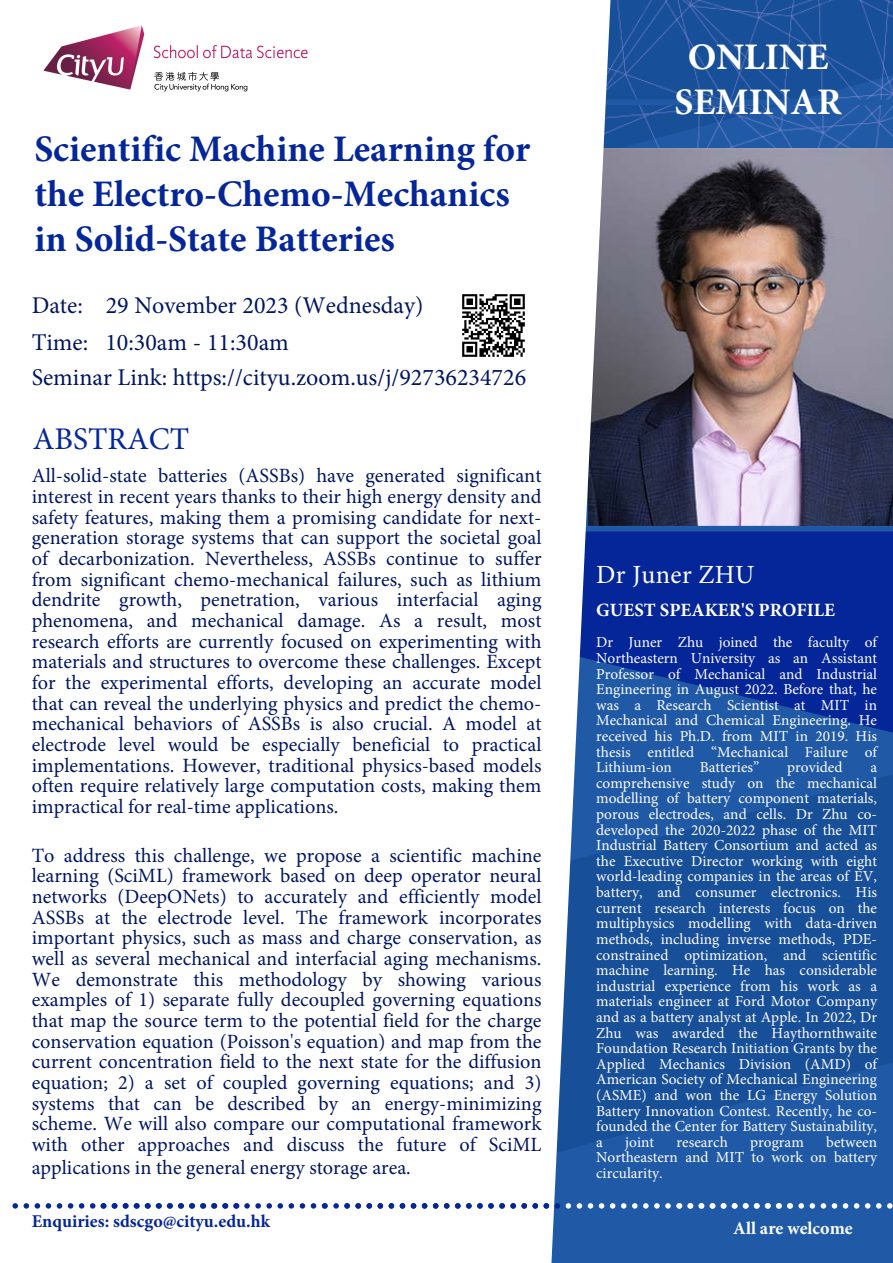
<style>
.page{position:relative;width:893px;height:1263px;background:#042698}
.page>*{position:absolute;margin:0;border:0;box-sizing:border-box;transform-origin:0 0}
.t1{font:700 37.5px/45px "Minion Pro";color:#042698}
.t2{font:700 37.5px/45px "Minion Pro";color:#fff;text-align:center}
.t3{font:31.5px "Minion Pro";color:#042698}
.t4{font:26.25px "Minion Pro";letter-spacing:.015em;color:#fff}
.t5{font:24px/36px "Minion Pro";color:#001660}
.t6{font:20.25px/20.6px "Minion Pro";color:#001660;text-align:justify}
.t7{font:700 18.75px "Minion Pro";color:#fff}
.t8{font:700 18px "Minion Pro";color:#042698}
.t9{font:700 18px "Minion Pro";color:#fff}
.t10{font:15.3px/15.6px "Minion Pro";color:#fffeff;text-align:justify}
</style>
<div class="page">
<svg style="left:612px;top:665px;width:265px;height:64px"></svg>
<svg style="left:612px;top:729px;width:281px;height:534px;background:#1b549e"></svg>
<img style="left:612px;top:0;width:281px;height:100px">
<img style="left:612px;top:100px;width:281px;height:431px">
<div style="left:0;top:0;width:612px;height:1263px;background:#fff"></div>
<img style="left:32px;top:1px;width:370px;height:113px">
<svg style="left:12px;top:1203px;width:881px;height:5px"></svg>
<img style="left:460px;top:292px;width:67px;height:66px">
<p class="t1" style="left:34px;top:126px;width:497px">Scientific Machine Learning for the Electro-Chemo-Mechanics in Solid-State Batteries</p>
<p class="t5" style="left:32px;top:287px;width:496px">Date: 29 November 2023 (Wednesday)<br>Time: 10:30am - 11:30am<br>Seminar Link: https://cityu.zoom.us/j/92736234726</p>
<p class="t3" style="left:33px;top:420px;width:158px">ABSTRACT</p>
<p class="t6" style="left:32px;top:466px;width:511px">All-solid-state batteries (ASSBs) have generated significant interest in recent years thanks to their high energy density and safety features, making them a promising candidate for next&shy;generation storage systems that can support the societal goal of decarbonization. Nevertheless, ASSBs continue to suffer from significant chemo-mechanical failures, such as lithium dendrite growth, penetration, various interfacial aging phenomena, and mechanical damage. As a result, most research efforts are currently focused on experimenting with materials and structures to overcome these challenges. Except for the experimental efforts, developing an accurate model that can reveal the underlying physics and predict the chemo&shy;mechanical behaviors of ASSBs is also crucial. A model at electrode level would be especially beneficial to practical implementations. However, traditional physics-based models often require relatively large computation costs, making them impractical for real-time applications.</p>
<p class="t6" style="left:32px;top:845px;width:511px">To address this challenge, we propose a scientific machine learning (SciML) framework based on deep operator neural networks (DeepONets) to accurately and efficiently model ASSBs at the electrode level. The framework incorporates important physics, such as mass and charge conservation, as well as several mechanical and interfacial aging mechanisms.<br>We demonstrate this methodology by showing various examples of 1) separate fully decoupled governing equations that map the source term to the potential field for the charge conservation equation (Poisson's equation) and map from the current concentration field to the next state for the diffusion equation; 2) a set of coupled governing equations; and 3) systems that can be described by an energy-minimizing scheme. We will also compare our computational framework with other approaches and discuss the future of SciML</p>
<p class="t6" style="left:32px;top:1157px;width:381px">applications in the general energy storage area.</p>
<p class="t8" style="left:32px;top:1208px;width:240px">Enquiries: sdscgo@cityu.edu.hk</p>
<p class="t2" style="left:674px;top:33px;width:169px">ONLINE<br>SEMINAR</p>
<p class="t4" style="left:596px;top:557px;width:160px">Dr Juner ZHU</p>
<p class="t7" style="left:596px;top:597px;width:240px">GUEST SPEAKER'S PROFILE</p>
<p class="t10" style="left:596px;top:635px;width:282px">Dr Juner Zhu joined the faculty of Northeastern University as an Assistant Professor of Mechanical and Industrial Engineering in August 2022. Before that, he was a Research Scientist at MIT in Mechanical and Chemical Engineering. He received his Ph.D. from MIT in 2019. His thesis entitled “Mechanical Failure of Lithium-ion</p>
<p class="t10" style="left:699px;top:759px;width:61px">Batteries”</p>
<p class="t10" style="left:787px;top:759px;width:57px">provided</p>
<p class="t10" style="left:596px;top:759px;width:282px;text-indent:274px">a comprehensive study on the mechanical modelling of battery component materials, porous electrodes, and cells. Dr Zhu co&shy;developed the 2020-2022 phase of the MIT Industrial Battery Consortium and acted as the Executive Director working with eight world-leading companies in the areas of EV, battery, and consumer electronics. His current research interests focus on the multiphysics modelling with data-driven methods, including inverse methods, PDE&shy;constrained optimization, and scientific machine learning. He has considerable industrial experience from his work as a materials engineer at Ford Motor Company and as a battery analyst at Apple. In 2022, Dr Zhu was awarded the Haythornthwaite Foundation Research Initiation Grants by the Applied Mechanics Division (AMD) of American Society of Mechanical Engineering (ASME) and won the LG Energy Solution Battery Innovation Contest. Recently, he co&shy;founded the Center for Battery Sustainability, a</p>
<p class="t10" style="left:596px;top:1134px;width:282px;text-indent:230px">between Northeastern and MIT to work on battery circularity.</p>
<p class="t10" style="left:625px;top:1134px;width:30px">joint</p>
<p class="t10" style="left:676px;top:1134px;width:53px">research</p>
<p class="t10" style="left:750px;top:1134px;width:55px">program</p>
<p class="t9" style="left:733px;top:1215px;width:121px">All are welcome</p>
</div>
